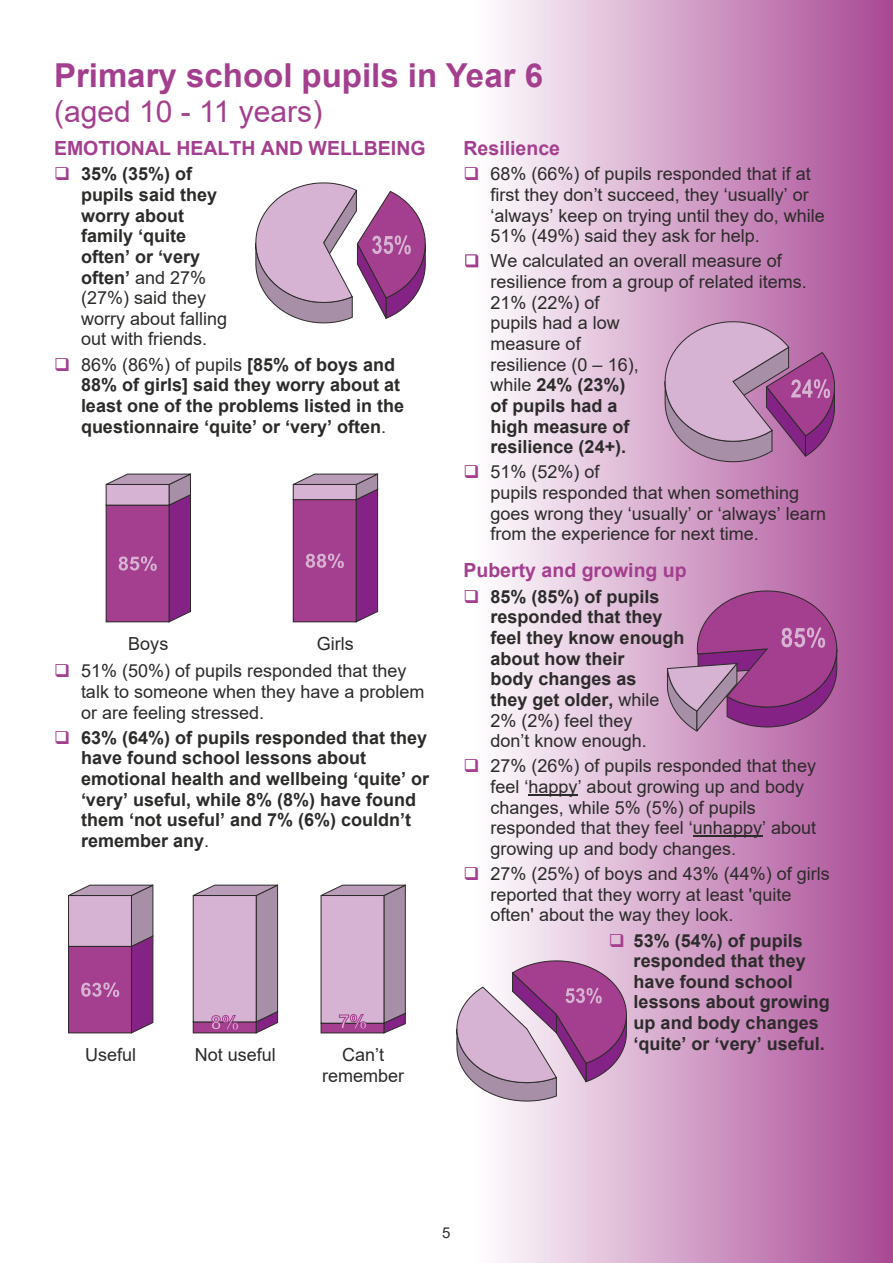
<style>
.page{position:relative;width:893px;height:1263px;background:#fff}
.page>*{position:absolute;margin:0;border:0;box-sizing:border-box;transform-origin:0 0}
.t1{font:700 33px "Arial";color:#a43e8e}
.t2{font:30px "Arial";color:#a43e8e}
.t3{font:700 19.5px "Arial";color:#a43e8e}
.t4{font:18px/20.7px "Arial";color:#2c2b2a}
.t5{font:700 18px/20.7px "Arial";color:#2c2b2a}
.t6{font:15px "Arial";color:#2c2b2a}
.s1{font-weight:400}
.s2{font-weight:700}
</style>
<div class="page">
<div style="left:476px;top:0;width:417px;height:1263px;background:linear-gradient(to right,#fefefe,#a84894)"></div>
<svg style="left:465px;top:254px;width:13px;height:13px"></svg>
<hr style="left:528px;top:794px;width:50px;height:2px;background:#2c2b2a">
<hr style="left:693px;top:835px;width:69px;height:2px;background:#2c2b2a">
<svg style="left:667px;top:590px;width:170px;height:143px;background:#a95e9c"></svg>
<svg style="left:456px;top:960px;width:171px;height:142px;background:#c292bb"></svg>
<svg style="left:105px;top:473px;width:86px;height:150px;background:#a05294"></svg>
<svg style="left:292px;top:473px;width:87px;height:150px;background:#a25195"></svg>
<svg style="left:68px;top:884px;width:86px;height:150px;background:#a968a0"></svg>
<svg style="left:320px;top:884px;width:86px;height:150px;background:#bf9dbb"></svg>
<svg style="left:192px;top:884px;width:87px;height:150px;background:#c2a0be"></svg>
<svg style="left:255px;top:182px;width:171px;height:142px"></svg>
<svg style="left:664px;top:321px;width:171px;height:141px;background:#ba86b2"></svg>
<svg style="left:476px;top:167px;width:2px;height:13px"></svg>
<svg style="left:476px;top:465px;width:2px;height:13px"></svg>
<svg style="left:476px;top:590px;width:2px;height:13px"></svg>
<svg style="left:476px;top:759px;width:2px;height:13px"></svg>
<svg style="left:476px;top:867px;width:2px;height:13px"></svg>
<svg style="left:610px;top:933px;width:13px;height:13px"></svg>
<h1 class="t1" style="left:54px;top:63px;width:491px">Primary school pupils in Year 6</h1>
<h2 class="t2" style="left:54px;top:100px;width:270px">(aged 10 - 11 years)</h2>
<p class="t3" style="left:54px;top:141px;width:373px">EMOTIONAL HEALTH AND WELLBEING</p>
<p class="t5" style="left:81px;top:165px;width:148px">35% (35%) of pupils said they worry about family ‘quite often’ or ‘very often’ <span class="s1">and 27% (27%) said they worry about falling out with friends.</span></p>
<p class="t5" style="left:81px;top:356px;width:325px"><span class="s1">86% (86%) of pupils</span> [85% of boys and 88% of girls] said they worry about at least one of the problems listed in the questionnaire ‘quite’ or ‘very’ often<span class="s1">.</span></p>
<p class="t4" style="left:128px;top:635px;width:42px">Boys</p>
<p class="t4" style="left:317px;top:635px;width:38px">Girls</p>
<p class="t4" style="left:81px;top:662px;width:345px">51% (50%) of pupils responded that they talk to someone when they have a problem or are feeling stressed.</p>
<p class="t5" style="left:81px;top:729px;width:350px">63% (64%) of pupils responded that they have found school lessons about emotional health and wellbeing ‘quite’ or ‘very’ useful, while 8% (8%) have found them ‘not useful’ and 7% (6%) couldn’t remember any<span class="s1">.</span></p>
<p class="t4" style="left:85px;top:1046px;width:53px">Useful</p>
<p class="t4" style="left:195px;top:1046px;width:83px">Not useful</p>
<p class="t4" style="left:322px;top:1046px;width:84px;text-align:center">Can’t remember</p>
<p class="t3" style="left:463px;top:141px;width:98px">Resilience</p>
<p class="t4" style="left:490px;top:165px;width:336px">68% (66%) of pupils responded that if at first they don’t succeed, they ‘usually’ or ‘always’ keep on trying until they do, while 51% (49%) said they ask for help.</p>
<p class="t4" style="left:490px;top:252px;width:318px">We calculated an overall measure of resilience from a group of related items.<br>21% (22%) of<br>pupils had a low<br>measure of<br>resilience (0 – 16),<br>while <span class="s2">24% (23%)<br>of pupils had a<br>high measure of<br>resilience (24+).</span></p>
<p class="t4" style="left:490px;top:463px;width:337px">51% (52%) of<br>pupils responded that when something goes wrong they ‘usually’ or ‘always’ learn from the experience for next time.</p>
<p class="t3" style="left:463px;top:563px;width:225px">Puberty and growing up</p>
<p class="t5" style="left:490px;top:588px;width:196px">85% (85%) of pupils responded that they feel they know enough about how their<br>body changes as<br>they get older, <span class="s1">while<br>2% (2%) feel they<br>don’t know enough.</span></p>
<p class="t4" style="left:490px;top:757px;width:327px">27% (26%) of pupils responded that they feel ‘happy’ about growing up and body changes, while 5% (5%) of pupils responded that they feel ‘unhappy’ about growing up and body changes.</p>
<p class="t4" style="left:490px;top:865px;width:341px">27% (25%) of boys and 43% (44%) of girls reported that they worry at least 'quite often' about the way they look.</p>
<p class="t5" style="left:634px;top:931px;width:198px">53% (54%) of pupils responded that they have found school lessons about growing up and body changes ‘quite’ or ‘very’ useful.</p>
<p class="t6" style="left:442px;top:1227px;width:10px">5</p>
</div>
